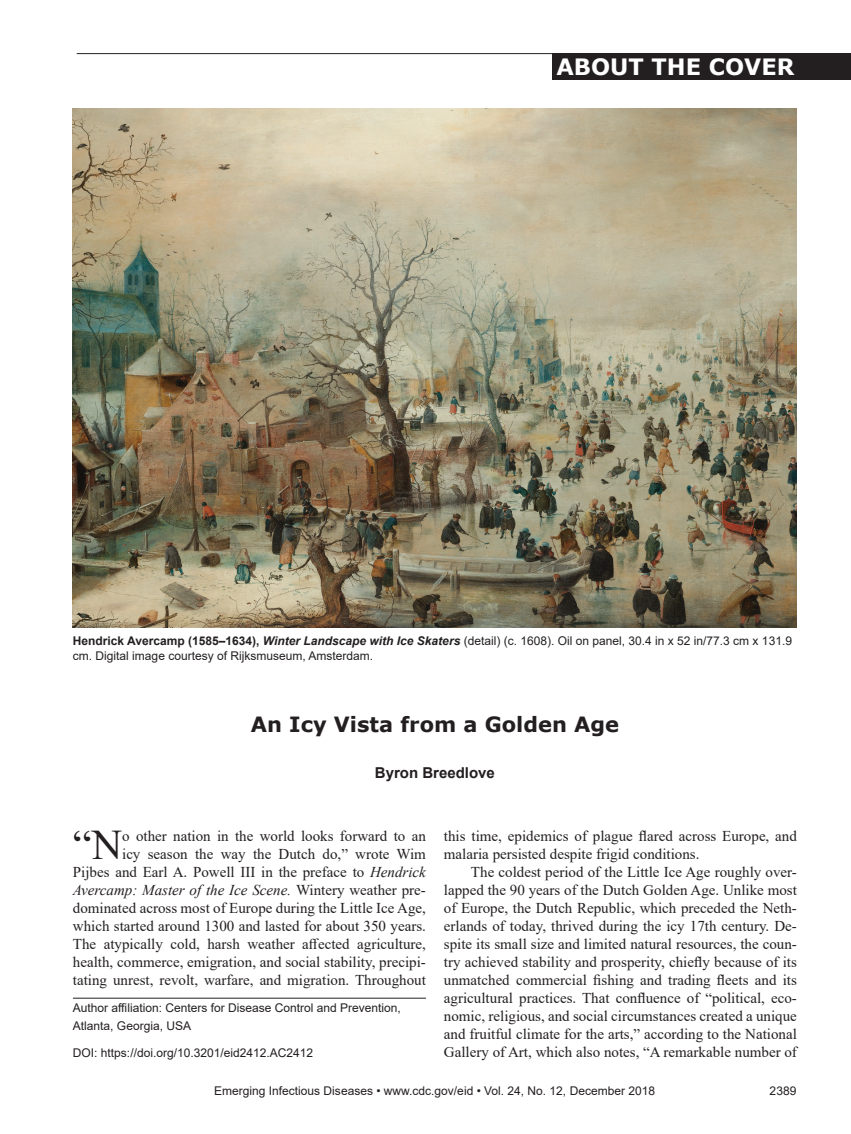
<style>
.page{position:relative;width:851px;height:1134px;background:#fff}
.page>*{position:absolute;margin:0;border:0;box-sizing:border-box;transform-origin:0 0}
.Body_Text{font:42.15px "Times New Roman";color:#231f20}
.t1{font:700 22.5px "Verdana";color:#fff}
.Article_Title{font:700 21px "Verdana";color:#231f20}
.Body_Text-2{font:15px/18px "Times New Roman";color:#231f20;text-align:right}
.Authors{font:700 15px "Arial";color:#231f20}
.Figure_Legend{font:12px/15px "Arial";color:#231f20}
.Affiliations{font:12px/18px "Arial";color:#231f20}
.DOI{font:12px "Arial";color:#231f20}
.s1{font-weight:700}
.s2{font-weight:700;font-style:italic}
.s3{font-style:italic}
</style>
<div class="page">
<hr style="left:77px;top:53px;width:773px;height:1px;background:#231f20">
<img style="left:73px;top:108px;width:723px;height:520px">
<div style="left:552px;top:53px;width:298px;height:27px;background:#231f20"></div>
<hr style="left:73px;top:998px;width:353px;height:1px;background:#231f20">
<p class="t1" style="left:556px;top:51px;width:239px">ABOUT THE COVER</p>
<p class="Figure_Legend" style="left:73px;top:633px;width:720px"><span class="s1">Hendrick Avercamp (1585–1634),</span> <span class="s2">Winter Landscape with Ice Skaters</span> (detail) (c. 1608). Oil on panel, 30.4 in x 52 in/77.3 cm x 131.9 cm. Digital image courtesy of Rijksmuseum, Amsterdam.</p>
<p class="Article_Title" style="left:251px;top:709px;width:370px">An Icy Vista from a Golden Age</p>
<p class="Authors" style="left:375px;top:762px;width:122px">Byron Breedlove</p>
<p class="Body_Text" style="left:73px;top:815px;width:51px">“N</p>
<p class="Body_Text-2" style="left:73px;top:826px;width:354px">o other nation in the world looks forward to an<br>icy season the way the Dutch do,” wrote Wim<br>Pijbes and Earl A. Powell III in the preface to <span class="s3">Hendrick Avercamp: Master of the Ice Scene.</span> Wintery weather pre&shy;dominated across most of Europe during the Little Ice Age, which started around 1300 and lasted for about 350 years.<br>The atypically cold, harsh weather affected agriculture, health, commerce, emigration, and social stability, precipi&shy;tating unrest, revolt, warfare, and migration. Throughout</p>
<p class="Body_Text-2" style="left:444px;top:826px;width:354px;text-align:left">this time, epidemics of plague flared across Europe, and malaria persisted despite frigid conditions.</p>
<p class="Body_Text-2" style="left:444px;top:862px;width:354px;text-align:justify;text-indent:27px">The coldest period of the Little Ice Age roughly over&shy;lapped the 90 years of the Dutch Golden Age. Unlike most of Europe, the Dutch Republic, which preceded the Neth&shy;erlands of today, thrived during the icy 17th century. De&shy;spite its small size and limited natural resources, the coun&shy;try achieved stability and prosperity, chiefly because of its unmatched commercial fishing and trading fleets and its agricultural practices. That confluence of “political, eco&shy;nomic, religious, and social circumstances created a unique and fruitful climate for the arts,” according to the National Gallery of Art, which also notes, “A remarkable number of</p>
<p class="Affiliations" style="left:73px;top:999px;width:329px">Author affiliation: Centers for Disease Control and Prevention,<br>Atlanta, Georgia, USA</p>
<p class="DOI" style="left:73px;top:1045px;width:242px">DOI: https://doi.org/10.3201/eid2412.AC2412</p>
<p class="Figure_Legend" style="left:214px;top:1084px;width:442px">Emerging Infectious Diseases • www.cdc.gov/eid • Vol. 24, No. 12, December 2018</p>
<p class="Figure_Legend" style="left:769px;top:1084px;width:28px">2389</p>
</div>
